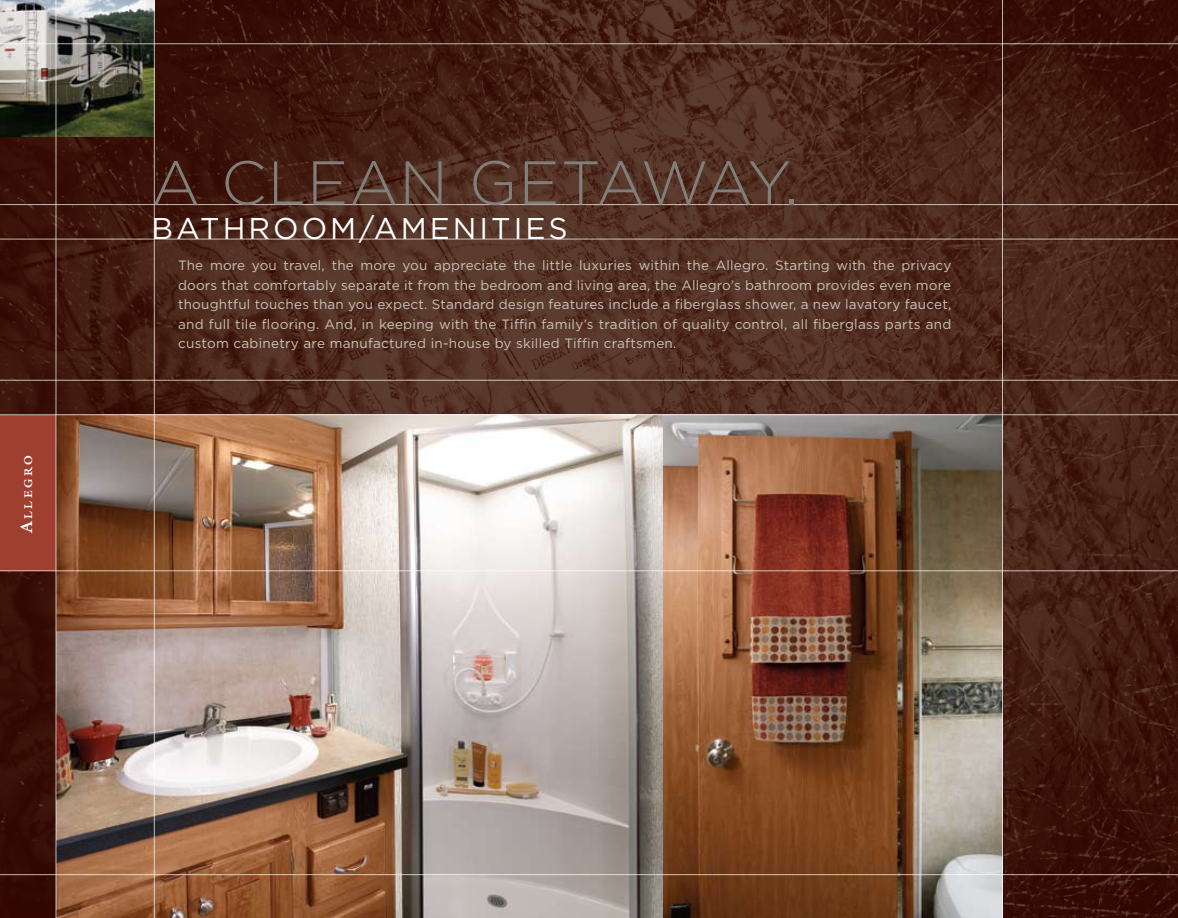
<style>
.page{position:relative;width:1178px;height:918px;background:#fff}
.page>*{position:absolute;margin:0;border:0;box-sizing:border-box;transform-origin:0 0}
.t1{font:300 61.5px "Gotham";letter-spacing:.02em;color:#817f7c}
.t2{font:30px "Gotham";color:#fff}
.t3{font:13.5px/19.5px "Gotham";letter-spacing:.02em;color:#cac2b8;text-align:justify}
.t4{font:700 11.25px "Galliard";color:#fff}
.s1{font-size:16.2px}
</style>
<div class="page">
<img style="left:0;top:0;width:1177px;height:918px">
<img style="left:57px;top:415px;width:945px;height:503px">
<img style="left:0;top:0;width:154px;height:136px">
<div style="left:0;top:415px;width:56px;height:156px;background:#9f3f2f"></div>
<hr style="left:0;top:239px;width:1177px;height:1px;background:#fff">
<hr style="left:0;top:204px;width:1177px;height:1px;background:#fff">
<hr style="left:0;top:414px;width:1177px;height:1px;background:#fff">
<hr style="left:0;top:380px;width:1177px;height:1px;background:#fff">
<hr style="left:56px;top:0;width:1px;height:918px;background:#fff">
<hr style="left:154px;top:0;width:1px;height:918px;background:#fff">
<hr style="left:0;top:571px;width:1177px;height:1px;background:#fff">
<hr style="left:0;top:874px;width:1177px;height:1px;background:#fff">
<hr style="left:1002px;top:0;width:1px;height:918px;background:#fff">
<hr style="left:0;top:44px;width:1177px;height:1px;background:#fff">
<p class="t4" style="left:21px;top:533px;width:79px;rotate:-90deg"><span class="s1">A</span>llegro</p>
<h1 class="t1" style="left:151px;top:149px;width:648px">A CLEAN GETAWAY.</h1>
<h2 class="t2" style="left:151px;top:212px;width:26px">bathroom</h2>
<h2 class="t2" style="left:359px;top:212px;width:37px">/amenities</h2>
<p class="t3" style="left:178px;top:255px;width:774px">The more you travel, the more you appreciate the little luxuries within the Allegro. Starting with the privacy doors that comfortably separate it from the bedroom and living area, the Allegro’s bathroom provides even more thoughtful touches than you expect. Standard design features include a fiberglass shower, a new lavatory faucet, and full tile flooring. And, in keeping with the Tiffin family’s tradition of quality control, all fiberglass parts and custom cabinetry are manufactured in-house by skilled Tiffin craftsmen.</p>
</div>
